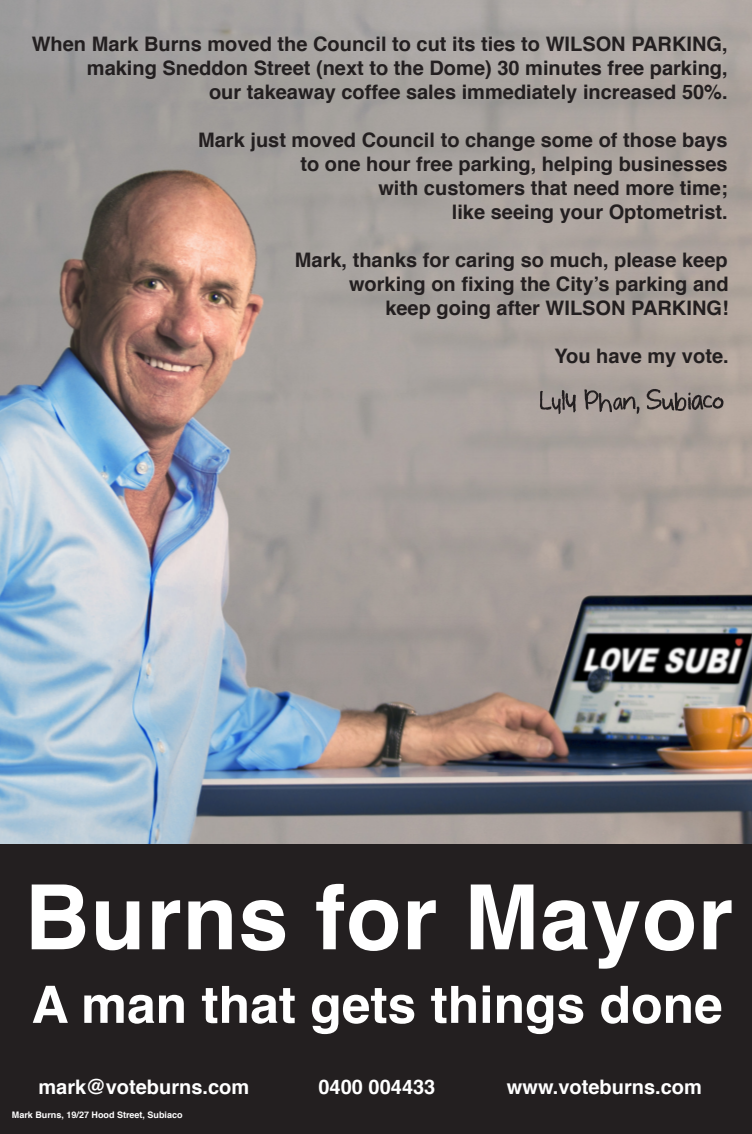
<style>
.page{position:relative;width:752px;height:1134px;background:#fff}
.page>*{position:absolute;margin:0;border:0;box-sizing:border-box;transform-origin:0 0}
.t1{font:700 90px "Helvetica";letter-spacing:.01em;color:#fff}
.t2{font:700 51.5px "Helvetica";color:#fff}
.t3{font:700 20px/24px "Helvetica";color:#231f20;text-align:right}
.t4{font:700 20px "Helvetica";color:#fff}
.t5{font:700 9px "Helvetica";color:#fff}
</style>
<div class="page">
<img style="left:0;top:0;width:751px;height:845px">
<div style="left:0;top:845px;width:751px;height:289px;background:#231f20"></div>
<svg style="left:539px;top:389px;width:184px;height:25px"></svg>
<p class="t3" style="left:32px;top:32px;width:697px">When Mark Burns moved the Council to cut its ties to WILSON PARKING, making Sneddon Street (next to the Dome) 30 minutes free parking,<br>our takeaway coffee sales immediately increased 50%.</p>
<p class="t3" style="left:198px;top:128px;width:531px">Mark just moved Council to change some of those bays to one hour free parking, helping businesses<br>with customers that need more time;<br>like seeing your Optometrist.</p>
<p class="t3" style="left:295px;top:248px;width:435px">Mark, thanks for caring so much, please keep working on fixing the City’s parking and<br>keep going after WILSON PARKING!</p>
<p class="t3" style="left:554px;top:344px;width:176px">You have my vote.</p>
<h1 class="t1" style="left:25px;top:845px;width:709px">Burns for Mayor</h1>
<h2 class="t2" style="left:31px;top:963px;width:692px">A man that gets things done</h2>
<p class="t4" style="left:38px;top:1071px;width:212px">mark@voteburns.com</p>
<p class="t4" style="left:318px;top:1071px;width:118px">0400 004433</p>
<p class="t4" style="left:506px;top:1071px;width:196px">www.voteburns.com</p>
<p class="t5" style="left:12px;top:1108px;width:172px">Mark Burns, 19/27 Hood Street, Subiaco</p>
</div>
